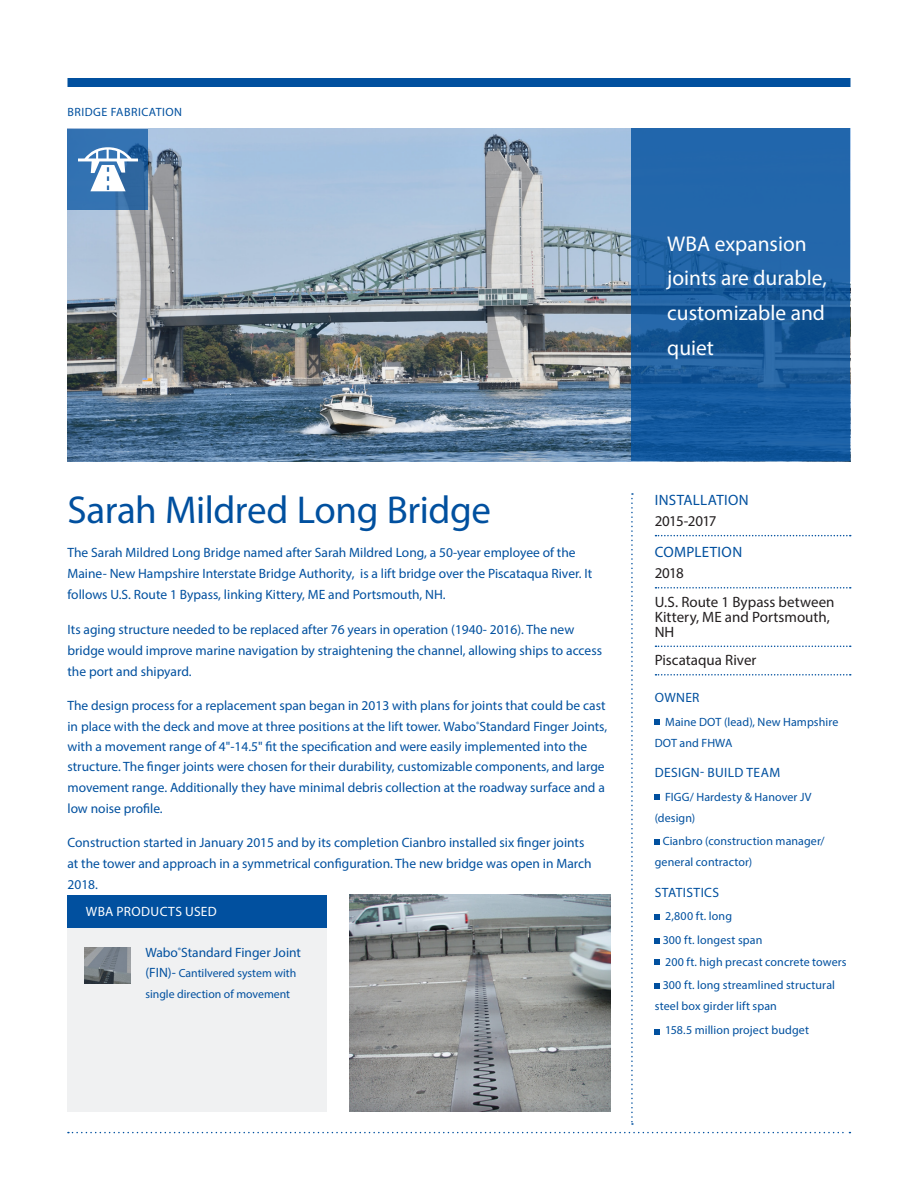
<style>
.page{position:relative;width:918px;height:1188px;background:#fff}
.page>*{position:absolute;margin:0;border:0;box-sizing:border-box;transform-origin:0 0}
.WBA_Project_Title{font:39px "Myriad Pro";letter-spacing:-.01em;color:#01509f}
.WBA_Pull_Quote{font:21.45px/34.8px "Myriad Pro";color:#fff}
.WBA_Sidebar_Grey_Des{font:15px/15px "Myriad Pro";color:#231f20}
.WBA_Sidebar_H1{font:15px "Myriad Pro";letter-spacing:.02em;color:#01509f}
.WBA_Sidebar_Grey_Des-2{font:15px "Myriad Pro";letter-spacing:-.045em;color:#231f20}
.WBA_Body_Copy{font:13.5px/21px "Myriad Pro";color:#01509f}
.WBA_Sidebar_H2{font:13.5px "Myriad Pro";letter-spacing:.03em;color:#01509f}
.WBA_Products_H1{font:13.5px "Myriad Pro";color:#01509f}
.WBA_Products_Sidebar{font:13.5px "Myriad Pro";letter-spacing:.025em;color:#fff}
.WBA_Sidebar_Bullet{font:12px/21px "Myriad Pro";letter-spacing:.01em;color:#01509f}
.WBA_Channel_Highligh{font:12px "Myriad Pro";letter-spacing:.04em;color:#01509f}
.WBA_Products_H1-2{font:11.85px/20.2px "Myriad Pro";color:#01509f}
.s1{font-size:13.5px}
</style>
<div class="page">
<img style="left:68px;top:128px;width:563px;height:333px">
<svg style="left:631px;top:128px;width:219px;height:333px;background:#1b5fa2"></svg>
<div style="left:68px;top:896px;width:259px;height:216px;background:#f0f1f2"></div>
<div style="left:68px;top:78px;width:782px;height:9px;background:#01509f"></div>
<svg style="left:68px;top:1132px;width:782px;height:1px"></svg>
<svg style="left:656px;top:535px;width:195px;height:1px"></svg>
<svg style="left:656px;top:587px;width:195px;height:2px"></svg>
<svg style="left:656px;top:646px;width:195px;height:1px"></svg>
<svg style="left:656px;top:674px;width:195px;height:2px"></svg>
<svg style="left:655px;top:719px;width:5px;height:6px"></svg>
<svg style="left:655px;top:794px;width:5px;height:5px"></svg>
<svg style="left:655px;top:839px;width:5px;height:6px"></svg>
<svg style="left:655px;top:914px;width:5px;height:6px"></svg>
<svg style="left:655px;top:938px;width:5px;height:6px"></svg>
<svg style="left:655px;top:959px;width:5px;height:6px"></svg>
<svg style="left:655px;top:984px;width:5px;height:5px"></svg>
<svg style="left:655px;top:1029px;width:5px;height:5px"></svg>
<svg style="left:631px;top:493px;width:2px;height:632px"></svg>
<div style="left:68px;top:896px;width:259px;height:32px;background:#01509f"></div>
<img style="left:85px;top:947px;width:45px;height:37px">
<svg style="left:68px;top:129px;width:80px;height:81px;background:#326fac"></svg>
<svg style="left:78px;top:147px;width:60px;height:44px"></svg>
<img style="left:350px;top:894px;width:260px;height:218px">
<p class="WBA_Channel_Highligh" style="left:68px;top:105px;width:116px">BRIDGE FABRICATION</p>
<p class="WBA_Pull_Quote" style="left:667px;top:226px;width:161px">WBA expansion joints are durable, customizable and quiet</p>
<p class="WBA_Project_Title" style="left:68px;top:485px;width:425px">Sarah Mildred Long Bridge</p>
<p class="WBA_Body_Copy" style="left:68px;top:542px;width:526px">The Sarah Mildred Long Bridge named after Sarah Mildred Long, a 50-year employee of the<br>Maine- New Hampshire Interstate Bridge Authority, is a lift bridge over the Piscataqua River. It follows U.S. Route 1 Bypass, linking Kittery, ME and Portsmouth, NH.</p>
<p class="WBA_Body_Copy" style="left:68px;top:618px;width:536px">Its aging structure needed to be replaced after 76 years in operation (1940- 2016). The new bridge would improve marine navigation by straightening the channel, allowing ships to access the port and shipyard.</p>
<p class="WBA_Body_Copy" style="left:68px;top:695px;width:541px;line-height:20.5px">The design process for a replacement span began in 2013 with plans for joints that could be cast in place with the deck and move at three positions at the lift tower. Wabo<sup>®</sup>Standard Finger Joints, with a movement range of 4"-14.5" fit the specification and were easily implemented into the structure. The finger joints were chosen for their durability, customizable components, and large movement range. Additionally they have minimal debris collection at the roadway surface and a low noise profile.</p>
<p class="WBA_Body_Copy" style="left:68px;top:832px;width:526px">Construction started in January 2015 and by its completion Cianbro installed six finger joints at the tower and approach in a symmetrical configuration. The new bridge was open in March<br>2018.</p>
<p class="WBA_Products_Sidebar" style="left:86px;top:904px;width:132px">WBA PRODUCTS USED</p>
<p class="WBA_Products_H1" style="left:145px;top:944px;width:157px">Wabo<sup>®</sup>Standard Finger Joint</p>
<p class="WBA_Products_H1-2" style="left:145px;top:963px;width:152px"><span class="s1">(FIN)-</span> Cantilvered system with single direction of movement</p>
<p class="WBA_Sidebar_H1" style="left:655px;top:490px;width:95px">INSTALLATION</p>
<p class="WBA_Sidebar_Grey_Des-2" style="left:655px;top:512px;width:63px">2015-2017</p>
<p class="WBA_Sidebar_H1" style="left:655px;top:542px;width:89px">COMPLETION</p>
<p class="WBA_Sidebar_Grey_Des" style="left:655px;top:566px;width:31px">2018</p>
<p class="WBA_Sidebar_Grey_Des" style="left:655px;top:594px;width:181px">U.S. Route 1 Bypass between<br>Kittery, ME and Portsmouth,<br>NH</p>
<p class="WBA_Sidebar_Grey_Des" style="left:655px;top:653px;width:103px">Piscataqua River</p>
<p class="WBA_Sidebar_H2" style="left:655px;top:689px;width:46px">OWNER</p>
<p class="WBA_Sidebar_Bullet" style="left:655px;top:711px;width:185px;text-indent:10px">Maine DOT (lead), New Hampshire<br>DOT and FHWA</p>
<p class="WBA_Sidebar_H2" style="left:655px;top:764px;width:127px">DESIGN- BUILD TEAM</p>
<p class="WBA_Sidebar_Bullet" style="left:655px;top:786px;width:158px;text-indent:10px">FIGG/ Hardesty &amp; Hanover JV (design)</p>
<p class="WBA_Sidebar_Bullet" style="left:655px;top:830px;width:172px;text-indent:8px">Cianbro (construction manager/ general contractor)</p>
<p class="WBA_Sidebar_H2" style="left:655px;top:884px;width:66px">STATISTICS</p>
<p class="WBA_Sidebar_Bullet" style="left:665px;top:905px;width:68px">2,800 ft. long</p>
<p class="WBA_Sidebar_Bullet" style="left:663px;top:928px;width:185px;line-height:22.5px">300 ft. longest span<br>200 ft. high precast concrete towers</p>
<p class="WBA_Sidebar_Bullet" style="left:655px;top:974px;width:182px;text-indent:8px">300 ft. long streamlined structural steel box girder lift span</p>
<p class="WBA_Sidebar_Bullet" style="left:665px;top:1020px;width:145px">158.5 million project budget</p>
</div>
